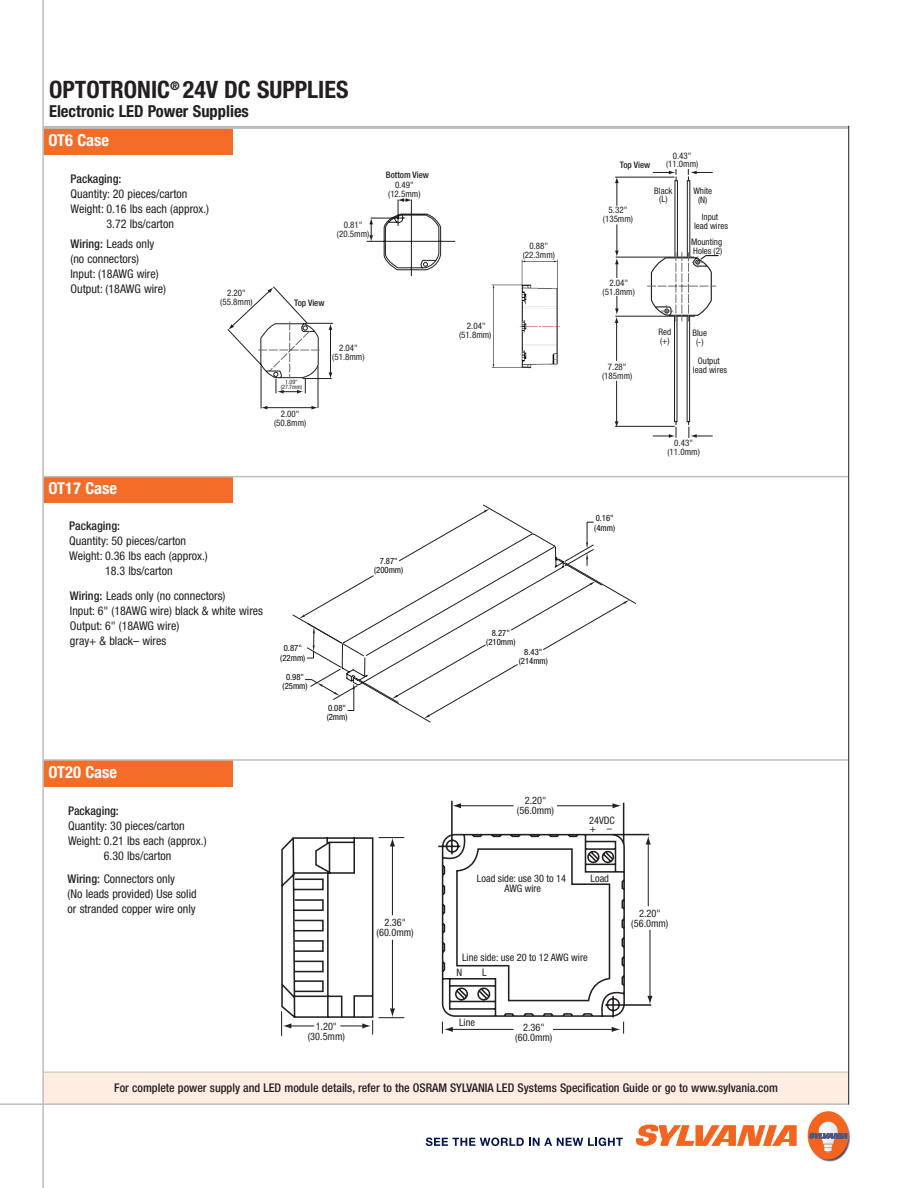
<style>
.page{position:relative;width:918px;height:1188px;background:#fff}
.page>*{position:absolute;margin:0;border:0;box-sizing:border-box;transform-origin:0 0}
.t1{font:700 condensed 24px "Helvetica Neue";color:#231f20}
.t2{font:700 condensed 16.5px "Helvetica Neue";color:#231f20}
.t3{font:700 condensed 16.5px "Helvetica Neue";color:#fff}
.t4{font:condensed 12px/15px "Helvetica Neue";color:#231f20}
.t5{font:500 condensed 12px "Helvetica Neue";color:#231f20}
.t6{font:condensed 10.35px/10.4px "Helvetica Neue";color:#231f20;text-align:center}
.t7{font:condensed 9px/9px "Helvetica Neue";color:#231f20;text-align:center}
.t8{font:500 condensed 9px "Helvetica Neue";color:#231f20}
.t9{font:condensed 8.7px/9.1px "Helvetica Neue";color:#040503;text-align:center}
.t10{font:condensed 6px/5.2px "Helvetica Neue";color:#231f20;text-align:center}
.s1{font-weight:500}
</style>
<div class="page">
<div style="left:43px;top:1072px;width:806px;height:33px;background:#feede0"></div>
<hr style="left:43px;top:1072px;width:806px;height:1px;background:#bcbdc0">
<div style="left:43px;top:128px;width:189px;height:27px;background:#f36c28"></div>
<hr style="left:0;top:1103px;width:849px;height:2px;background:#bcbdc0">
<hr style="left:43px;top:126px;width:806px;height:3px;background:#bcbdc0">
<div style="left:43px;top:477px;width:189px;height:26px;background:#f36c28"></div>
<hr style="left:43px;top:476px;width:806px;height:1px;background:#bcbdc0">
<div style="left:43px;top:760px;width:189px;height:26px;background:#f36c28"></div>
<hr style="left:43px;top:759px;width:806px;height:2px;background:#bcbdc0">
<hr style="left:42px;top:0;width:2px;height:1188px;background:#bcbdc0">
<hr style="left:848px;top:126px;width:1px;height:979px;background:#231f20">
<svg style="left:366px;top:198px;width:90px;height:78px"></svg>
<svg style="left:281px;top:837px;width:123px;height:199px"></svg>
<svg style="left:438px;top:800px;width:215px;height:218px"></svg>
<hr style="left:459px;top:805px;width:55px;height:1px;background:#231f20">
<svg style="left:452px;top:803px;width:9px;height:5px"></svg>
<hr style="left:451px;top:1029px;width:63px;height:1px;background:#231f20">
<hr style="left:553px;top:1029px;width:60px;height:1px;background:#231f20">
<hr style="left:649px;top:930px;width:1px;height:68px;background:#231f20">
<svg style="left:647px;top:996px;width:6px;height:9px"></svg>
<hr style="left:648px;top:843px;width:1px;height:63px;background:#231f20">
<svg style="left:646px;top:836px;width:5px;height:9px"></svg>
<hr style="left:557px;top:805px;width:57px;height:1px;background:#231f20">
<svg style="left:613px;top:803px;width:8px;height:5px"></svg>
<hr style="left:623px;top:803px;width:1px;height:41px;background:#231f20">
<hr style="left:613px;top:834px;width:36px;height:1px;background:#231f20">
<svg style="left:442px;top:1022px;width:11px;height:12px"></svg>
<svg style="left:612px;top:1022px;width:12px;height:12px"></svg>
<hr style="left:318px;top:366px;width:1px;height:42px;background:#201d1d">
<hr style="left:266px;top:407px;width:47px;height:1px;background:#201d1d">
<svg style="left:311px;top:406px;width:7px;height:4px"></svg>
<svg style="left:262px;top:406px;width:5px;height:4px"></svg>
<hr style="left:261px;top:366px;width:1px;height:43px;background:#201d1d">
<svg style="left:227px;top:286px;width:106px;height:108px"></svg>
<img style="left:491px;top:259px;width:69px;height:110px">
<div style="left:528px;top:252px;width:23px;height:9px;background:#fff"></div>
<div style="left:481px;top:312px;width:12px;height:27px;background:#fff"></div>
<div style="left:675px;top:180px;width:3px;height:77px;border:1px solid #201d1d"></div>
<div style="left:687px;top:180px;width:3px;height:77px;border:1px solid #201d1d"></div>
<hr style="left:615px;top:177px;width:60px;height:1px;background:#201d1d">
<svg style="left:615px;top:177px;width:4px;height:29px"></svg>
<svg style="left:653px;top:169px;width:24px;height:11px"></svg>
<svg style="left:688px;top:169px;width:25px;height:11px"></svg>
<svg style="left:614px;top:224px;width:105px;height:214px"></svg>
<svg style="left:624px;top:600px;width:5px;height:4px"></svg>
<svg style="left:292px;top:505px;width:310px;height:213px"></svg>
<svg style="left:635px;top:1125px;width:162px;height:21px"></svg>
<svg style="left:426px;top:1138px;width:197px;height:8px"></svg>
<svg style="left:807px;top:1111px;width:43px;height:51px"></svg>
<h1 class="t1" style="left:49px;top:81px;width:301px">OPTOTRONIC<sup>®</sup> 24V DC SUPPLIES</h1>
<h2 class="t3" style="left:49px;top:134px;width:62px">OT6 Case</h2>
<h2 class="t2" style="left:49px;top:105px;width:201px">Electronic LED Power Supplies</h2>
<p class="t5" style="left:71px;top:174px;width:52px">Packaging:</p>
<p class="t4" style="left:71px;top:187px;width:118px">Quantity: 20 pieces/carton</p>
<p class="t4" style="left:71px;top:202px;width:140px">Weight: 0.16 lbs each (approx.)</p>
<p class="t4" style="left:106px;top:217px;width:69px">3.72 lbs/carton</p>
<p class="t4" style="left:71px;top:237px;width:97px"><span class="s1">Wiring:</span> Leads only (no connectors)<br>Input: (18AWG wire)<br>Output: (18AWG wire)</p>
<p class="t7" style="left:220px;top:289px;width:34px">2.20" (55.8mm)</p>
<p class="t7" style="left:337px;top:221px;width:34px">0.81" (20.5mm)</p>
<p class="t8" style="left:294px;top:299px;width:32px">Top View</p>
<p class="t10" style="left:281px;top:379px;width:23px">1.09" (27.7mm)</p>
<p class="t7" style="left:274px;top:410px;width:34px">2.00" (50.8mm)</p>
<p class="t7" style="left:332px;top:344px;width:34px">2.04" (51.8mm)</p>
<p class="t8" style="left:386px;top:172px;width:45px">Bottom View</p>
<p class="t7" style="left:388px;top:181px;width:34px">0.49" (12.5mm)</p>
<h2 class="t3" style="left:49px;top:483px;width:70px">OT17 Case</h2>
<p class="t5" style="left:69px;top:522px;width:52px">Packaging:</p>
<p class="t4" style="left:69px;top:535px;width:118px">Quantity: 50 pieces/carton</p>
<p class="t4" style="left:69px;top:550px;width:140px">Weight: 0.36 lbs each (approx.)</p>
<p class="t4" style="left:105px;top:565px;width:69px">18.3 lbs/carton</p>
<p class="t4" style="left:70px;top:589px;width:195px"><span class="s1">Wiring:</span> Leads only (no connectors)<br>Input: 6" (18AWG wire) black &amp; white wires<br>Output: 6" (18AWG wire)<br>gray+ &amp; black– wires</p>
<p class="t9" style="left:280px;top:644px;width:27px">0.87" (22mm)</p>
<p class="t9" style="left:283px;top:673px;width:27px">0.98" (25mm)</p>
<h2 class="t3" style="left:49px;top:766px;width:70px">OT20 Case</h2>
<p class="t5" style="left:68px;top:806px;width:52px">Packaging:</p>
<p class="t4" style="left:68px;top:819px;width:118px">Quantity: 30 pieces/carton</p>
<p class="t4" style="left:68px;top:834px;width:140px">Weight: 0.21 lbs each (approx.)</p>
<p class="t4" style="left:104px;top:849px;width:69px">6.30 lbs/carton</p>
<p class="t4" style="left:68px;top:873px;width:131px"><span class="s1">Wiring:</span> Connectors only<br>(No leads provided) Use solid or stranded copper wire only</p>
<p class="t9" style="left:327px;top:704px;width:22px;text-align:left">0.08" (2mm)</p>
<p class="t9" style="left:374px;top:557px;width:31px">7.87" (200mm)</p>
<p class="t6" style="left:377px;top:918px;width:39px">2.36" (60.0mm)</p>
<p class="t6" style="left:308px;top:1022px;width:39px">1.20" (30.5mm)</p>
<p class="t8" style="left:620px;top:161px;width:32px">Top View</p>
<p class="t7" style="left:666px;top:152px;width:34px">0.43" (11.0mm)</p>
<p class="t7" style="left:459px;top:322px;width:34px">2.04" (51.8mm)</p>
<p class="t7" style="left:523px;top:242px;width:34px">0.88" (22.3mm)</p>
<p class="t9" style="left:486px;top:629px;width:31px">8.27" (210mm)</p>
<p class="t9" style="left:519px;top:648px;width:31px">8.43" (214mm)</p>
<p class="t7" style="left:603px;top:207px;width:32px">5.32" (135mm)</p>
<p class="t7" style="left:603px;top:279px;width:34px">2.04" (51.8mm)</p>
<p class="t7" style="left:602px;top:363px;width:32px">7.28" (185mm)</p>
<p class="t7" style="left:654px;top:187px;width:20px">Black (L)</p>
<p class="t7" style="left:693px;top:187px;width:20px">White (N)</p>
<p class="t7" style="left:694px;top:213px;width:36px">Input<br>lead wires</p>
<p class="t7" style="left:691px;top:238px;width:33px;text-align:left">Mounting<br>Holes (2)</p>
<p class="t7" style="left:659px;top:328px;width:14px;text-align:left">Red (+)</p>
<p class="t7" style="left:693px;top:329px;width:16px">Blue (-)</p>
<p class="t7" style="left:693px;top:357px;width:36px">Output lead wires</p>
<p class="t9" style="left:594px;top:514px;width:22px;text-align:left">0.16" (4mm)</p>
<p class="t7" style="left:667px;top:439px;width:34px">0.43" (11.0mm)</p>
<p class="t6" style="left:517px;top:796px;width:39px">2.20" (56.0mm)</p>
<p class="t6" style="left:589px;top:817px;width:27px;line-height:8.4px;text-align:left">24VDC + –</p>
<p class="t6" style="left:477px;top:874px;width:91px">Load side: use 30 to 14</p>
<p class="t6" style="left:591px;top:874px;width:20px">Load</p>
<p class="t6" style="left:504px;top:885px;width:38px">AWG wire</p>
<p class="t6" style="left:462px;top:953px;width:127px">Line side: use 20 to 12 AWG wire</p>
<p class="t6" style="left:457px;top:968px;width:7px">N</p>
<p class="t6" style="left:482px;top:968px;width:6px">L</p>
<p class="t6" style="left:459px;top:1018px;width:18px">Line</p>
<p class="t6" style="left:515px;top:1023px;width:39px">2.36" (60.0mm)</p>
<p class="t6" style="left:631px;top:909px;width:39px">2.20" (56.0mm)</p>
<p class="t5" style="left:114px;top:1083px;width:665px">For complete power supply and LED module details, refer to the OSRAM SYLVANIA LED Systems Specification Guide or go to www.sylvania.com</p>
</div>
